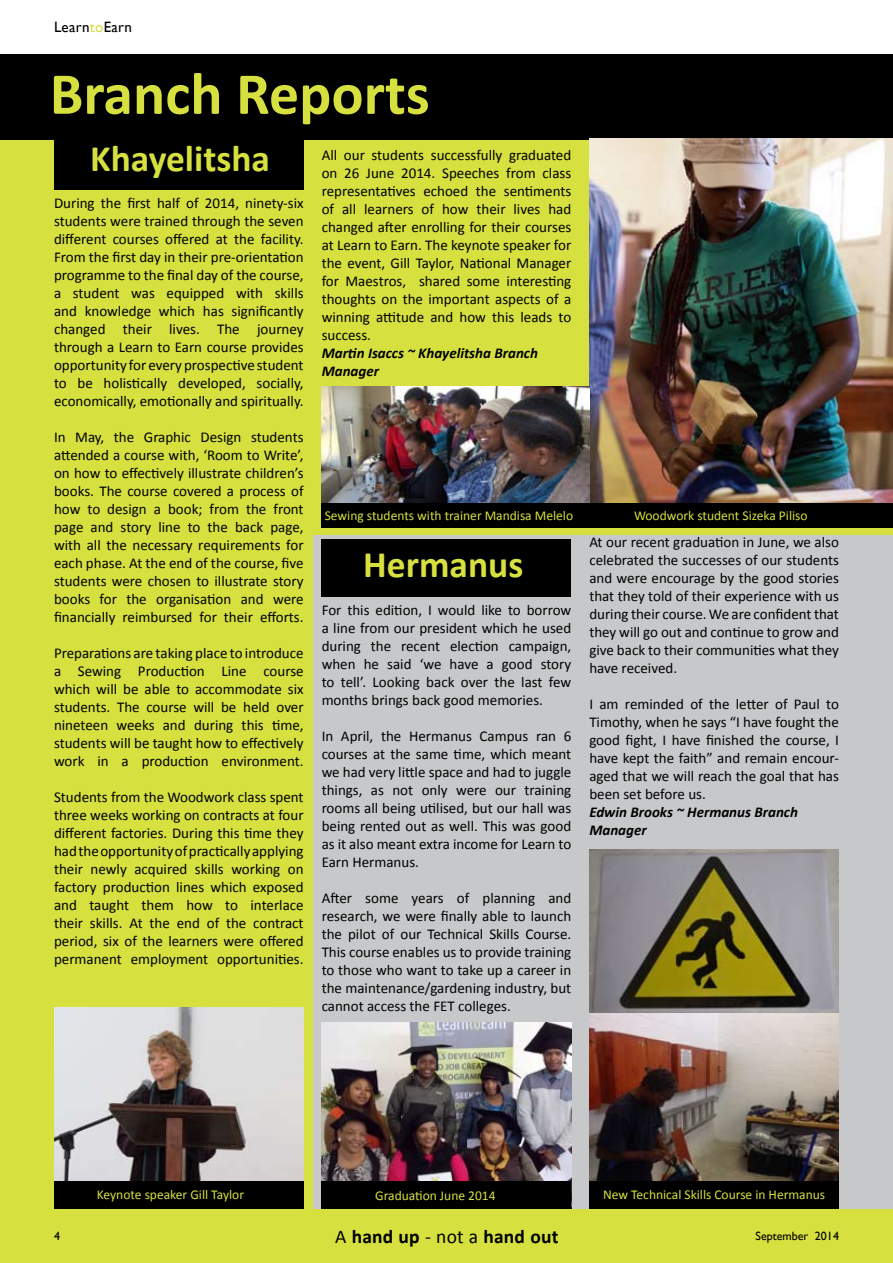
<style>
.page{position:relative;width:893px;height:1263px;background:#fff}
.page>*{position:absolute;margin:0;border:0;box-sizing:border-box;transform-origin:0 0}
.t1{font:700 60px "Calibri";color:#d6e03e}
.t2{font:700 37.5px "Calibri";color:#d6e03e}
.t3{font:700 19.5px "Calibri";letter-spacing:.01em;color:#000}
.t4{font:15px/18px "Calibri";color:#000;text-align:justify}
.t5{font:italic 700 15px/18px "Calibri";color:#000}
.t6{font:15px "Gill Sans";letter-spacing:.02em;color:#000}
.t7{font:13.5px "Calibri";color:#d6e03e}
.t8{font:12px "Gill Sans";color:#000}
.s1{color:#d6e03e}
.s2{font-weight:400}
</style>
<div class="page">
<div style="left:309px;top:139px;width:584px;height:400px;background:#d6e03e"></div>
<div style="left:0;top:139px;width:315px;height:1070px;background:#d6e03e"></div>
<div style="left:0;top:54px;width:893px;height:85px;background:#000"></div>
<div style="left:0;top:1209px;width:893px;height:54px;background:#d6e03e"></div>
<div style="left:54px;top:139px;width:250px;height:51px;background:#000"></div>
<div style="left:313px;top:536px;width:580px;height:673px;background:#c6c8ca"></div>
<img style="left:589px;top:850px;width:250px;height:331px">
<img style="left:322px;top:1023px;width:249px;height:159px">
<img style="left:589px;top:139px;width:304px;height:365px">
<div style="left:322px;top:539px;width:249px;height:57px;background:#000"></div>
<img style="left:54px;top:1008px;width:250px;height:174px">
<div style="left:589px;top:1181px;width:250px;height:28px;background:#000"></div>
<img style="left:322px;top:387px;width:267px;height:117px">
<div style="left:322px;top:1182px;width:249px;height:27px;background:#000"></div>
<div style="left:322px;top:504px;width:571px;height:24px;background:#000"></div>
<div style="left:54px;top:1182px;width:250px;height:27px;background:#000"></div>
<p class="t6" style="left:54px;top:18px;width:79px">Learn<span class="s1">to</span>Earn</p>
<h1 class="t1" style="left:50px;top:57px;width:381px">Branch Reports</h1>
<h2 class="t2" style="left:90px;top:135px;width:181px">Khayelitsha</h2>
<p class="t4" style="left:54px;top:194px;width:251px">During the first half of 2014, ninety-six students were trained through the seven different courses offered at the facility.<br>From the first day in their pre-orientation programme to the final day of the course, a student was equipped with skills and knowledge which has significantly changed their lives. The journey through a Learn to Earn course provides opportunity for every prospective student to be holistically developed, socially, economically, emotionally and spiritually.</p>
<p class="t4" style="left:54px;top:428px;width:251px">In May, the Graphic Design students attended a course with, ‘Room to Write’, on how to effectively illustrate children’s books. The course covered a process of how to design a book; from the front page and story line to the back page, with all the necessary requirements for each phase. At the end of the course, five students were chosen to illustrate story books for the organisation and were financially reimbursed for their efforts.</p>
<p class="t4" style="left:54px;top:644px;width:251px">Preparations are taking place to introduce a Sewing Production Line course which will be able to accommodate six students. The course will be held over nineteen weeks and during this time, students will be taught how to effectively work in a production environment.</p>
<p class="t4" style="left:54px;top:788px;width:251px">Students from the Woodwork class spent three weeks working on contracts at four different factories. During this time they had the opportunity of practically applying their newly acquired skills working on factory production lines which exposed and taught them how to interlace their skills. At the end of the contract period, six of the learners were offered permanent employment opportunities.</p>
<p class="t4" style="left:322px;top:145px;width:251px">All our students successfully graduated on 26 June 2014. Speeches from class representatives echoed the sentiments of all learners of how their lives had changed after enrolling for their courses at Learn to Earn. The keynote speaker for the event, Gill Taylor, National Manager for Maestros, shared some interesting thoughts on the important aspects of a winning attitude and how this leads to success.</p>
<p class="t5" style="left:322px;top:343px;width:218px">Martin Isaccs ~ Khayelitsha Branch<br>Manager</p>
<p class="t7" style="left:325px;top:507px;width:250px">Sewing students with trainer Mandisa Melelo</p>
<h2 class="t2" style="left:363px;top:541px;width:162px">Hermanus</h2>
<p class="t4" style="left:322px;top:600px;width:251px">For this edition, I would like to borrow a line from our president which he used during the recent election campaign, when he said ‘we have a good story to tell’. Looking back over the last few months brings back good memories.</p>
<p class="t4" style="left:322px;top:726px;width:251px">In April, the Hermanus Campus ran 6 courses at the same time, which meant we had very little space and had to juggle things, as not only were our training rooms all being utilised, but our hall was being rented out as well. This was good as it also meant extra income for Learn to Earn Hermanus.</p>
<p class="t4" style="left:322px;top:888px;width:251px">After some years of planning and research, we were finally able to launch the pilot of our Technical Skills Course.<br>This course enables us to provide training to those who want to take up a career in the maintenance/gardening industry, but cannot access the FET colleges.</p>
<p class="t7" style="left:634px;top:508px;width:175px">Woodwork student Sizeka Piliso</p>
<p class="t4" style="left:589px;top:532px;width:251px">At our recent graduation in June, we also celebrated the successes of our students and were encourage by the good stories that they told of their experience with us during their course. We are confident that they will go out and continue to grow and give back to their communities what they have received.</p>
<p class="t4" style="left:589px;top:694px;width:251px">I am reminded of the letter of Paul to Timothy, when he says “I have fought the good fight, I have finished the course, I have kept the faith” and remain encour&shy;aged that we will reach the goal that has been set before us.</p>
<p class="t5" style="left:589px;top:802px;width:210px">Edwin Brooks ~ Hermanus Branch<br>Manager</p>
<p class="t7" style="left:97px;top:1186px;width:149px">Keynote speaker Gill Taylor</p>
<p class="t7" style="left:375px;top:1187px;width:122px">Graduation June 2014</p>
<p class="t7" style="left:603px;top:1186px;width:224px">New Technical Skills Course in Hermanus</p>
<p class="t8" style="left:54px;top:1229px;width:7px">4</p>
<h3 class="t3" style="left:335px;top:1225px;width:225px"><span class="s2">A</span> hand up <span class="s2">- not a</span> hand out</h3>
<p class="t8" style="left:756px;top:1229px;width:85px">September 2014</p>
</div>
